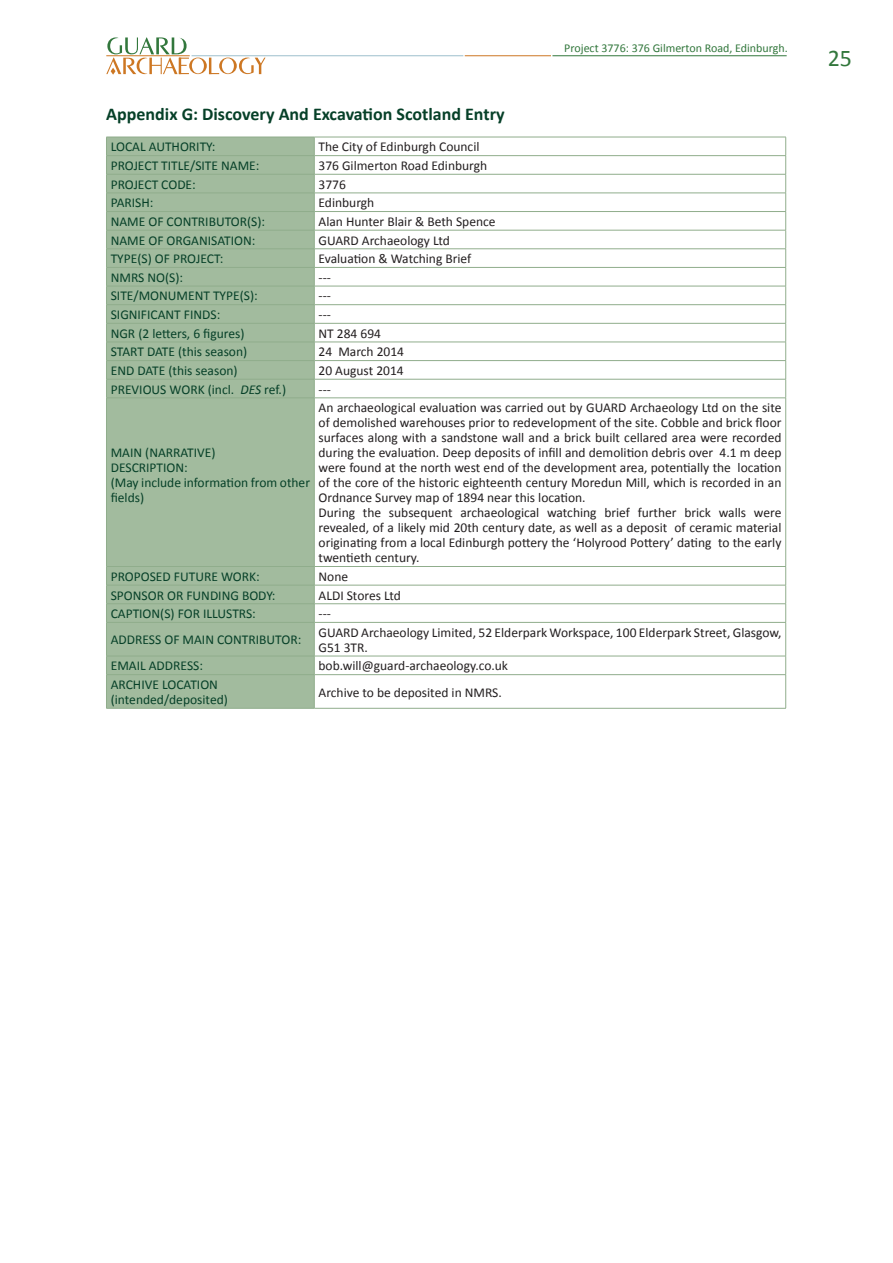
<style>
.page{position:relative;width:893px;height:1263px;background:#fff}
.page>*{position:absolute;margin:0;border:0;box-sizing:border-box;transform-origin:0 0}
.t1{font:24px "Calibri";color:#32773c}
.non-numbered_paragra{font:700 18px "Calibri";color:#064028}
.table_style{font:13.5px/15px "Calibri 2";color:#231f20;text-align:justify}
.table_style-2{font:13.5px "Calibri";color:#231f20}
.table_style-3{font:13.5px/15px "Calibri 2";color:#064028}
.table_style-4{font:13.5px "Calibri";color:#064028}
.t2{font:12px "Calibri";color:#32773c}
.s1{font-family:"Calibri";font-style:italic}
.s2{font-family:"Calibri"}
</style>
<div class="page">
<div style="left:107px;top:138px;width:207px;height:570px;background:#a2bb9e"></div>
<hr style="left:314px;top:137px;width:472px;height:1px;background:#90ad8c">
<hr style="left:106px;top:155px;width:208px;height:1px;background:#90ad8c">
<hr style="left:314px;top:155px;width:472px;height:1px;background:#90ad8c">
<hr style="left:106px;top:174px;width:208px;height:1px;background:#90ad8c">
<hr style="left:314px;top:174px;width:472px;height:1px;background:#90ad8c">
<hr style="left:106px;top:193px;width:208px;height:1px;background:#90ad8c">
<hr style="left:314px;top:193px;width:472px;height:1px;background:#90ad8c">
<hr style="left:106px;top:211px;width:208px;height:1px;background:#90ad8c">
<hr style="left:314px;top:211px;width:472px;height:1px;background:#90ad8c">
<hr style="left:106px;top:230px;width:208px;height:1px;background:#90ad8c">
<hr style="left:314px;top:230px;width:472px;height:1px;background:#90ad8c">
<hr style="left:106px;top:249px;width:208px;height:1px;background:#90ad8c">
<hr style="left:314px;top:249px;width:472px;height:1px;background:#90ad8c">
<hr style="left:106px;top:267px;width:208px;height:1px;background:#90ad8c">
<hr style="left:314px;top:267px;width:472px;height:1px;background:#90ad8c">
<hr style="left:106px;top:286px;width:208px;height:1px;background:#90ad8c">
<hr style="left:314px;top:286px;width:472px;height:1px;background:#90ad8c">
<hr style="left:106px;top:304px;width:208px;height:1px;background:#90ad8c">
<hr style="left:314px;top:304px;width:472px;height:1px;background:#90ad8c">
<hr style="left:106px;top:323px;width:208px;height:1px;background:#90ad8c">
<hr style="left:314px;top:323px;width:472px;height:1px;background:#90ad8c">
<hr style="left:106px;top:342px;width:208px;height:1px;background:#90ad8c">
<hr style="left:314px;top:342px;width:472px;height:1px;background:#90ad8c">
<hr style="left:106px;top:360px;width:208px;height:1px;background:#90ad8c">
<hr style="left:314px;top:360px;width:472px;height:1px;background:#90ad8c">
<hr style="left:106px;top:379px;width:208px;height:1px;background:#90ad8c">
<hr style="left:314px;top:379px;width:472px;height:1px;background:#90ad8c">
<svg style="left:785px;top:137px;width:1px;height:261px"></svg>
<hr style="left:106px;top:398px;width:208px;height:1px;background:#90ad8c">
<hr style="left:314px;top:398px;width:472px;height:1px;background:#90ad8c">
<hr style="left:785px;top:398px;width:1px;height:168px;background:#90ad8c">
<hr style="left:106px;top:566px;width:208px;height:1px;background:#90ad8c">
<hr style="left:314px;top:566px;width:472px;height:1px;background:#90ad8c">
<hr style="left:106px;top:585px;width:208px;height:1px;background:#90ad8c">
<hr style="left:314px;top:585px;width:472px;height:1px;background:#90ad8c">
<hr style="left:106px;top:603px;width:208px;height:1px;background:#90ad8c">
<hr style="left:314px;top:603px;width:472px;height:1px;background:#90ad8c">
<svg style="left:785px;top:567px;width:1px;height:55px"></svg>
<hr style="left:106px;top:622px;width:208px;height:1px;background:#90ad8c">
<hr style="left:314px;top:622px;width:472px;height:1px;background:#90ad8c">
<hr style="left:785px;top:623px;width:1px;height:33px;background:#90ad8c">
<hr style="left:106px;top:656px;width:208px;height:1px;background:#90ad8c">
<hr style="left:314px;top:656px;width:472px;height:1px;background:#90ad8c">
<svg style="left:785px;top:656px;width:1px;height:18px"></svg>
<hr style="left:106px;top:674px;width:208px;height:1px;background:#90ad8c">
<hr style="left:314px;top:674px;width:472px;height:1px;background:#90ad8c">
<hr style="left:785px;top:675px;width:1px;height:33px;background:#90ad8c">
<hr style="left:314px;top:708px;width:472px;height:1px;background:#90ad8c">
<hr style="left:106px;top:137px;width:208px;height:1px;background:#90ad8c">
<svg style="left:106px;top:138px;width:1px;height:260px"></svg>
<svg style="left:314px;top:137px;width:1px;height:261px"></svg>
<hr style="left:106px;top:398px;width:1px;height:168px;background:#90ad8c">
<hr style="left:314px;top:398px;width:1px;height:168px;background:#90ad8c">
<svg style="left:106px;top:567px;width:1px;height:55px"></svg>
<svg style="left:314px;top:567px;width:1px;height:55px"></svg>
<hr style="left:106px;top:623px;width:1px;height:33px;background:#90ad8c">
<hr style="left:314px;top:623px;width:1px;height:33px;background:#90ad8c">
<svg style="left:106px;top:657px;width:1px;height:17px"></svg>
<svg style="left:314px;top:656px;width:1px;height:18px"></svg>
<hr style="left:106px;top:675px;width:1px;height:33px;background:#90ad8c">
<hr style="left:314px;top:675px;width:1px;height:33px;background:#90ad8c">
<hr style="left:106px;top:708px;width:208px;height:1px;background:#90ad8c">
<svg style="left:106px;top:37px;width:159px;height:38px"></svg>
<hr style="left:106px;top:55px;width:84px;height:1px;background:#cd7723">
<hr style="left:192px;top:55px;width:271px;height:1px;background:#9ebfcc">
<hr style="left:465px;top:55px;width:86px;height:1px;background:#cd7723">
<hr style="left:552px;top:55px;width:235px;height:1px;background:#32773c">
<p class="non-numbered_paragra" style="left:106px;top:102px;width:400px">Appendix G: Discovery And Excavation Scotland Entry</p>
<p class="table_style-4" style="left:111px;top:138px;width:106px">LOCAL AUTHORITY:</p>
<p class="table_style-2" style="left:319px;top:138px;width:162px">The City of Edinburgh Council</p>
<p class="table_style-4" style="left:111px;top:157px;width:150px">PROJECT TITLE/SITE NAME:</p>
<p class="table_style-2" style="left:319px;top:157px;width:170px">376 Gilmerton Road Edinburgh</p>
<p class="table_style-4" style="left:111px;top:176px;width:87px">PROJECT CODE:</p>
<p class="table_style-2" style="left:319px;top:176px;width:29px">3776</p>
<p class="table_style-4" style="left:111px;top:194px;width:44px">PARISH:</p>
<p class="table_style-2" style="left:319px;top:194px;width:57px">Edinburgh</p>
<p class="table_style-3" style="left:111px;top:214px;width:156px">NAME OF CONTRIBUTOR(S):</p>
<p class="table_style" style="left:319px;top:214px;width:179px">Alan Hunter Blair &amp; Beth Spence</p>
<p class="table_style-4" style="left:111px;top:232px;width:146px">NAME OF ORGANISATION:</p>
<p class="table_style-2" style="left:319px;top:232px;width:133px">GUARD Archaeology Ltd</p>
<p class="table_style-3" style="left:111px;top:251px;width:114px">TYPE(S) OF PROJECT:</p>
<p class="table_style" style="left:319px;top:251px;width:154px">Evaluation &amp; Watching Brief</p>
<p class="table_style-3" style="left:111px;top:270px;width:74px">NMRS NO(S):</p>
<p class="table_style-2" style="left:319px;top:269px;width:14px">---</p>
<p class="table_style-3" style="left:111px;top:288px;width:149px">SITE/MONUMENT TYPE(S):</p>
<p class="table_style-2" style="left:319px;top:287px;width:14px">---</p>
<p class="table_style-4" style="left:111px;top:306px;width:111px">SIGNIFICANT FINDS:</p>
<p class="table_style-2" style="left:319px;top:306px;width:14px">---</p>
<p class="table_style-3" style="left:111px;top:326px;width:135px">NGR (2 letters, 6 figures)</p>
<p class="table_style-2" style="left:319px;top:325px;width:64px">NT 284 694</p>
<p class="table_style-3" style="left:111px;top:344px;width:138px">START DATE (this season)</p>
<p class="table_style-2" style="left:319px;top:343px;width:87px">24 March 2014</p>
<p class="table_style-3" style="left:111px;top:363px;width:128px">END DATE (this season)</p>
<p class="table_style-2" style="left:319px;top:362px;width:87px">20 August 2014</p>
<p class="table_style-3" style="left:111px;top:382px;width:177px">PREVIOUS WORK (incl. <span class="s1">DES</span> ref.)</p>
<p class="table_style-2" style="left:319px;top:381px;width:14px">---</p>
<p class="t2" style="left:564px;top:40px;width:225px">Project 3776: 376 Gilmerton Road, Edinburgh.</p>
<p class="table_style-3" style="left:111px;top:445px;width:106px">MAIN (NARRATIVE)</p>
<p class="table_style-4" style="left:111px;top:459px;width:79px">DESCRIPTION:</p>
<p class="table_style-3" style="left:111px;top:475px;width:201px">(May include information from other fields)</p>
<p class="table_style" style="left:319px;top:400px;width:464px">An archaeological evaluation was carried out by GUARD Archaeology Ltd on the site of demolished warehouses prior to redevelopment of the site. Cobble and brick floor <span class="s2">surfaces along with a sandstone wall and a brick built cellared area were recorded </span>during the evaluation. Deep deposits of infill and demolition debris over 4.1 m deep were found at the north west end of the development area, potentially the location <span class="s2">of the core of the historic eighteenth century Moredun Mill, which is recorded in an </span>Ordnance Survey map of 1894 near this location.</p>
<p class="table_style" style="left:319px;top:505px;width:464px">During the subsequent archaeological watching brief further brick walls were revealed, of a likely mid 20th century date, as well as a deposit of ceramic material originating from a local Edinburgh pottery the ‘Holyrood Pottery’ dating to the early twentieth century.</p>
<p class="table_style-4" style="left:111px;top:568px;width:151px">PROPOSED FUTURE WORK:</p>
<p class="table_style-2" style="left:319px;top:568px;width:31px">None</p>
<p class="table_style-4" style="left:111px;top:586px;width:166px">SPONSOR OR FUNDING BODY:</p>
<p class="table_style-2" style="left:319px;top:586px;width:84px">ALDI Stores Ltd</p>
<p class="table_style-3" style="left:111px;top:606px;width:147px">CAPTION(S) FOR ILLUSTRS:</p>
<p class="table_style-2" style="left:319px;top:605px;width:14px">---</p>
<p class="table_style-4" style="left:111px;top:631px;width:192px">ADDRESS OF MAIN CONTRIBUTOR:</p>
<p class="table_style-2" style="left:319px;top:624px;width:464px">GUARD Archaeology Limited, 52 Elderpark Workspace, 100 Elderpark Street, Glasgow,</p>
<p class="table_style-2" style="left:319px;top:639px;width:51px">G51 3TR.</p>
<p class="table_style-4" style="left:111px;top:657px;width:94px">EMAIL ADDRESS:</p>
<p class="table_style-2" style="left:319px;top:657px;width:191px">bob.will@guard-archaeology.co.uk</p>
<p class="table_style-4" style="left:111px;top:676px;width:109px">ARCHIVE LOCATION</p>
<p class="table_style-3" style="left:111px;top:692px;width:119px">(intended/deposited)</p>
<p class="table_style" style="left:319px;top:685px;width:185px">Archive to be deposited in NMRS.</p>
<h1 class="t1" style="left:828px;top:43px;width:26px">25</h1>
</div>
